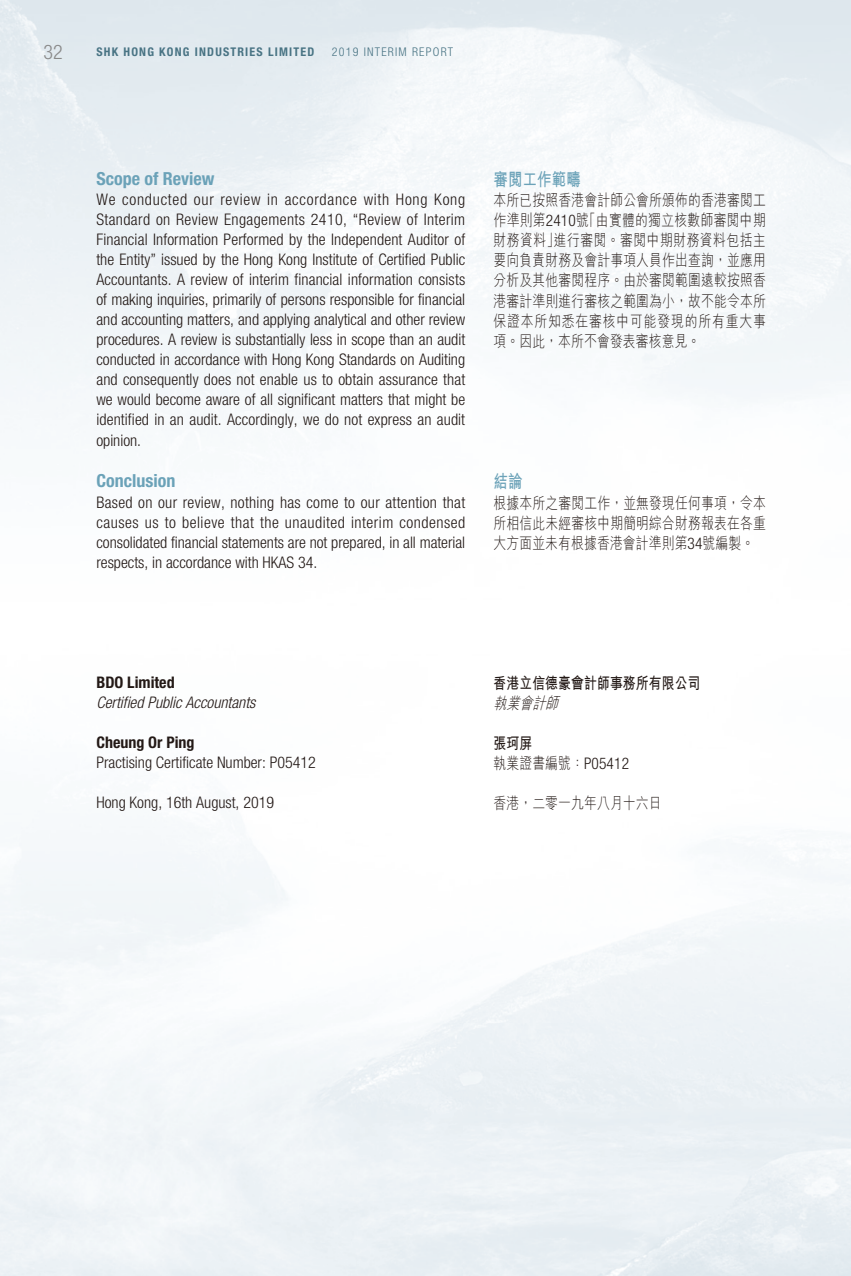
<style>
.page{position:relative;width:851px;height:1276px;background:#fff}
.page>*{position:absolute;margin:0;border:0;box-sizing:border-box;transform-origin:0 0}
.t1{font:300 condensed 20px "Helvetica Neue LT Std";color:#898989}
.t2{font:700 condensed 18px "Helvetica Neue LT Std";color:#6ba2b8}
.t3{font:18px "M Hei HK Bold E Ten B5 H";letter-spacing:.01em;color:#6ba2b8;scale:.8 1}
.t4{font:300 condensed 16px/20px "Helvetica Neue LT Std";color:#231916;text-align:justify}
.t5{font:16px/20px "M Hei HK Light E Ten B5 H";letter-spacing:.015em;color:#231916;text-align:justify;scale:.8 1}
.t6{font:italic 300 condensed 16px "Helvetica Neue LT Std";color:#231916}
.t7{font:700 condensed 16px "Helvetica Neue LT Std";color:#231916}
.t8{font:16px "M Hei HK Bold E Ten B5 H";letter-spacing:.01em;color:#231916;scale:.8 1}
.t9{font:italic 16px "M Hei HK Light E Ten B5 H";color:#231916;scale:.8 1}
.t10{font:700 condensed 12px "Helvetica Neue LT Std";letter-spacing:.1em;color:#497484}
.t11{font:300 condensed 12px "Helvetica Neue LT Std";letter-spacing:.1em;color:#497484}
.s1{font-family:"Helvetica Neue LT Std";font-weight:300;font-stretch:condensed}
</style>
<div class="page">
<p class="t1" style="left:43px;top:45px;width:21px">32</p>
<p class="t10" style="left:96px;top:48px;width:219px">SHK HONG KONG INDUSTRIES LIMITED</p>
<p class="t11" style="left:332px;top:48px;width:123px">2019 INTERIM REPORT</p>
<p class="t2" style="left:96px;top:172px;width:119px">Scope of Review</p>
<p class="t4" style="left:96px;top:192px;width:370px">We conducted our review in accordance with Hong Kong Standard on Review Engagements 2410, “Review of Interim Financial Information Performed by the Independent Auditor of the Entity” issued by the Hong Kong Institute of Certified Public Accountants. A review of interim financial information consists of making inquiries, primarily of persons responsible for financial and accounting matters, and applying analytical and other review procedures. A review is substantially less in scope than an audit conducted in accordance with Hong Kong Standards on Auditing and consequently does not enable us to obtain assurance that we would become aware of all significant matters that might be identified in an audit. Accordingly, we do not express an audit opinion.</p>
<p class="t2" style="left:96px;top:474px;width:80px">Conclusion</p>
<p class="t4" style="left:96px;top:494px;width:370px">Based on our review, nothing has come to our attention that causes us to believe that the unaudited interim condensed consolidated financial statements are not prepared, in all material respects, in accordance with HKAS 34.</p>
<p class="t3" style="left:493px;top:173px;width:110px">審閱工作範疇</p>
<p class="t5" style="left:493px;top:193px;width:342px">本所已按照香港會計師公會所頒佈的香港審閱工作準則第<span class="s1">2410</span>號「由實體的獨立核數師審閱中期財務資料」進行審閱。審閱中期財務資料包括主要向負責財務及會計事項人員作出查詢，並應用分析及其他審閱程序。由於審閱範圍遠較按照香港審計準則進行審核之範圍為小，故不能令本所保證本所知悉在審核中可能發現的所有重大事項。因此，本所不會發表審核意見。</p>
<p class="t3" style="left:493px;top:475px;width:38px">結論</p>
<p class="t5" style="left:493px;top:495px;width:342px">根據本所之審閱工作，並無發現任何事項，令本所相信此未經審核中期簡明綜合財務報表在各重大方面並未有根據香港會計準則第<span class="s1">34</span>號編製。</p>
<p class="t7" style="left:96px;top:676px;width:80px">BDO Limited</p>
<p class="t6" style="left:96px;top:696px;width:160px">Certified Public Accountants</p>
<p class="t7" style="left:96px;top:736px;width:100px">Cheung Or Ping</p>
<p class="t4" style="left:96px;top:754px;width:221px">Practising Certificate Number: P05412</p>
<p class="t4" style="left:96px;top:794px;width:179px">Hong Kong, 16th August, 2019</p>
<p class="t8" style="left:493px;top:676px;width:260px">香港立信德豪會計師事務所有限公司</p>
<p class="t9" style="left:493px;top:696px;width:88px">執業會計師</p>
<p class="t8" style="left:493px;top:736px;width:50px">張珂屏</p>
<p class="t5" style="left:493px;top:755px;width:171px">執業證書編號：<span class="s1">P05412</span></p>
<p class="t5" style="left:493px;top:795px;width:211px">香港，二零一九年八月十六日</p>
</div>
